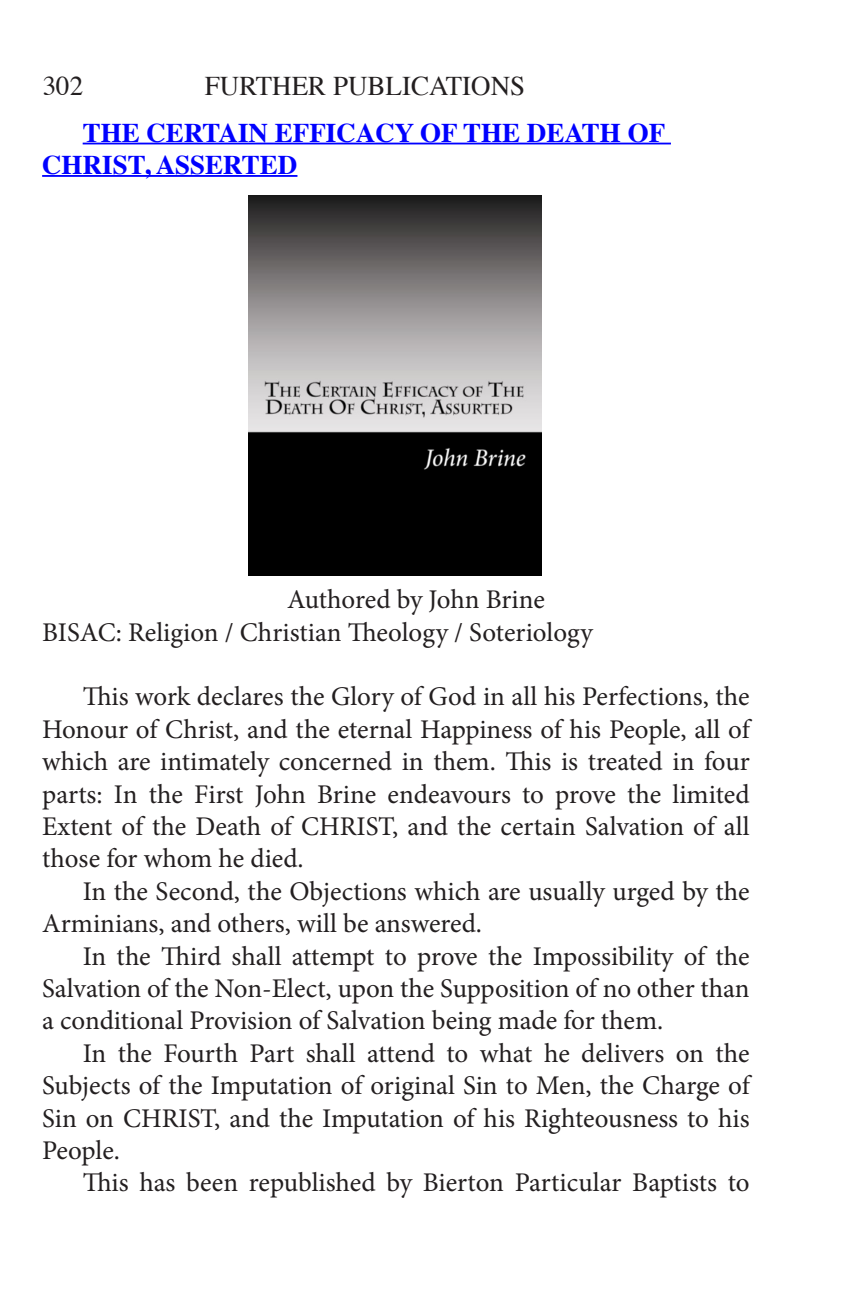
<style>
.page{position:relative;width:851px;height:1296px;background:#fff}
.page>*{position:absolute;margin:0;border:0;box-sizing:border-box;transform-origin:0 0}
.t1{font:27px/32.4px "Minion Pro";color:#231f20;text-align:justify}
.Heading_2{font:700 27px/32.4px "Times";color:#00f}
.t2{font:27px "Times";color:#231f20}
</style>
<div class="page">
<hr style="left:83px;top:143px;width:588px;height:1px;background:#00f">
<hr style="left:42px;top:175px;width:255px;height:2px;background:#00f">
<img style="left:248px;top:196px;width:293px;height:380px">
<p class="t2" style="left:43px;top:61px;width:42px">302</p>
<p class="t2" style="left:205px;top:61px;width:322px">FURTHER PUBLICATIONS</p>
<p class="Heading_2" style="left:42px;top:114px;width:624px;text-indent:41px">THE CERTAIN EFFICACY OF THE DEATH OF<br>CHRIST, ASSERTED</p>
<p class="t1" style="left:287px;top:583px;width:259px">Authored by John Brine</p>
<p class="t1" style="left:42px;top:616px;width:552px">BISAC: Religion / Christian Theology / Soteriology</p>
<p class="t1" style="left:42px;top:681px;width:709px;text-indent:41px">This work declares the Glory of God in all his Perfections, the Honour of Christ, and the eternal Happiness of his People, all of which are intimately concerned in them. This is treated in four parts: In the First John Brine endeavours to prove the limited Extent of the Death of CHRIST, and the certain Salvation of all those for whom he died.</p>
<p class="t1" style="left:42px;top:875px;width:709px;text-indent:41px">In the Second, the Objections which are usually urged by the<br>Arminians, and others, will be answered.</p>
<p class="t1" style="left:42px;top:940px;width:709px;text-indent:41px">In the Third shall attempt to prove the Impossibility of the Salvation of the Non-Elect, upon the Supposition of no other than a conditional Provision of Salvation being made for them.</p>
<p class="t1" style="left:42px;top:1037px;width:709px;text-indent:41px">In the Fourth Part shall attend to what he delivers on the Subjects of the Imputation of original Sin to Men, the Charge of Sin on CHRIST, and the Imputation of his Righteousness to his People.</p>
<p class="t1" style="left:83px;top:1167px;width:668px">This has been republished by Bierton Particular Baptists to</p>
</div>
